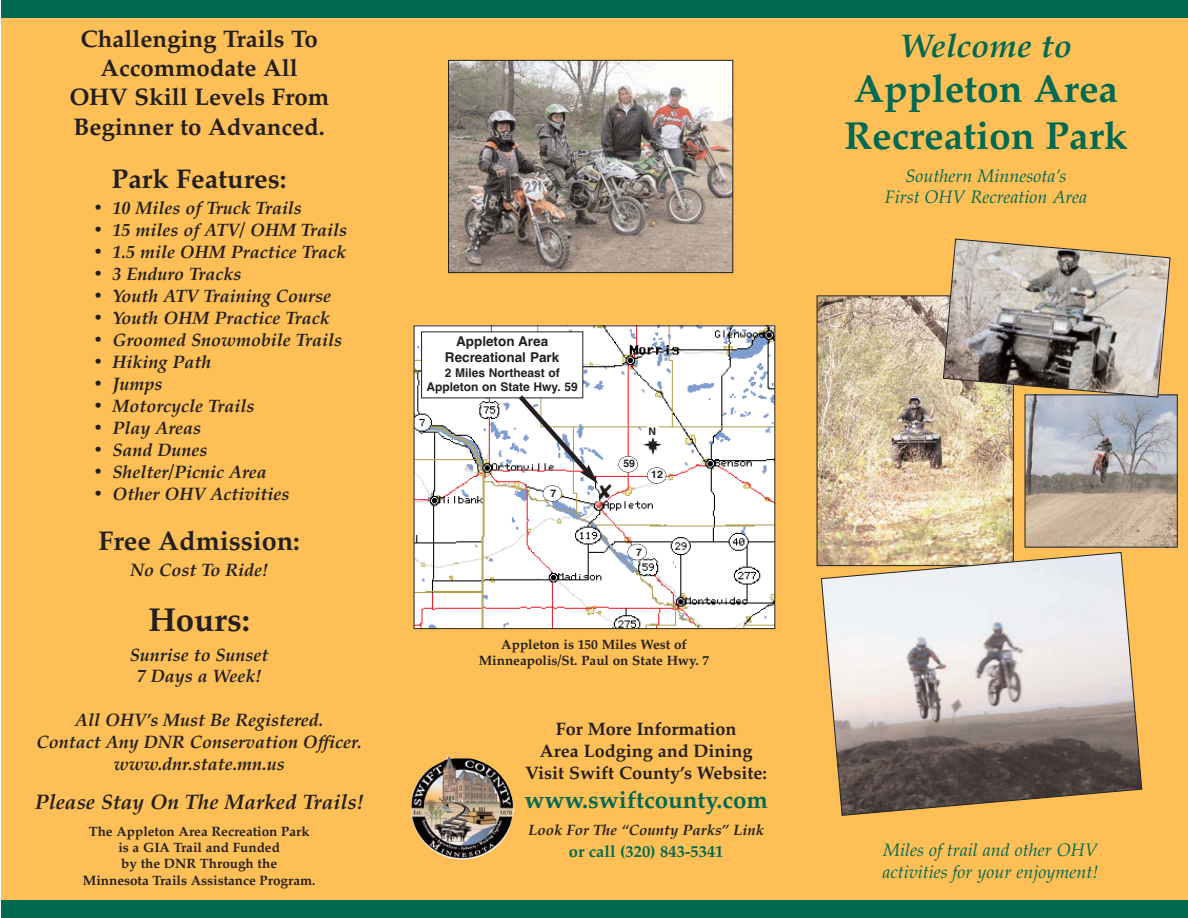
<style>
.page{position:relative;width:1188px;height:918px;background:#fff}
.page>*{position:absolute;margin:0;border:0;box-sizing:border-box;transform-origin:0 0}
.t1{font:700 39px/47.5px "Palatino";color:#006951}
.t2{font:italic 700 33px "Palatino";color:#006951}
.t3{font:700 33px "Palatino";color:#231f20}
.t4{font:700 27px "Palatino";color:#231f20}
.t5{font:700 24px/29.2px "Palatino";color:#231f20;text-align:center}
.t6{font:700 24px "Palatino";color:#006951}
.t7{font:italic 700 21px "Palatino";color:#231f20}
.t8{font:italic 700 18px/21.9px "Palatino";color:#231f20;text-align:center}
.t9{font:italic 18px/21.9px "Palatino";color:#006951;text-align:center}
.t10{font:700 18px/21.9px "Palatino";color:#231f20;text-align:center}
.t11{font:700 16.5px "Palatino";color:#006951}
.t12{font:italic 700 15px "Palatino";color:#231f20}
.t13{font:700 13.5px/16.5px "Palatino";color:#231f20;text-align:center}
.t14{font:700 13.5px/16.2px "Helvetica";color:#231f20;text-align:center}
.t15{font:700 12px/14.4px "Helvetica";color:#231f20;text-align:center}
.t16{font:700 10.5px "Helvetica";color:#231f20}
</style>
<div class="page">
<div style="left:793px;top:0;width:395px;height:918px;background:#fdbf56"></div>
<div style="left:1px;top:0;width:396px;height:918px;background:#fdbf56"></div>
<div style="left:397px;top:0;width:396px;height:918px;background:#fdbf56"></div>
<img style="left:416px;top:327px;width:357px;height:300px">
<div style="left:414px;top:325px;width:361px;height:304px;border:1px solid #231f20"></div>
<div style="left:422px;top:332px;width:161px;height:66px;background:#fff"></div>
<img style="left:412px;top:755px;width:102px;height:104px">
<img style="left:819px;top:298px;width:193px;height:266px">
<div style="left:817px;top:296px;width:197px;height:270px;border:1px solid #231f20"></div>
<svg style="left:821px;top:552px;width:322px;height:264px;background:#bdb0a1"></svg>
<div style="left:1px;top:900px;width:1187px;height:18px;background:#006951"></div>
<div style="left:1px;top:0;width:1187px;height:18px;background:#006951"></div>
<img style="left:1027px;top:396px;width:149px;height:150px">
<div style="left:1025px;top:394px;width:153px;height:154px;border:1px solid #231f20"></div>
<svg style="left:943px;top:238px;width:228px;height:160px;background:#afa393"></svg>
<img style="left:450px;top:62px;width:281px;height:209px">
<div style="left:448px;top:60px;width:285px;height:213px;border:1px solid #231f20"></div>
<div style="left:619px;top:456px;width:19px;height:16px;background:#fff;border-radius:50%"></div>
<div style="left:618px;top:456px;width:20px;height:17px;border:1px solid #231f20;border-radius:50%"></div>
<svg style="left:543px;top:485px;width:19px;height:17px"></svg>
<div style="left:543px;top:485px;width:19px;height:17px;border:1px solid #231f20;border-radius:50%"></div>
<div style="left:628px;top:544px;width:19px;height:16px;background:#fff;border-radius:50%"></div>
<div style="left:627px;top:544px;width:20px;height:16px;border:1px solid #231f20;border-radius:50%"></div>
<div style="left:647px;top:467px;width:19px;height:17px;background:#fff;border-radius:50%"></div>
<div style="left:647px;top:467px;width:19px;height:17px;border:1px solid #231f20;border-radius:50%"></div>
<svg style="left:643px;top:436px;width:19px;height:19px"></svg>
<div style="left:647px;top:426px;width:11px;height:12px;background:#fff"></div>
<svg style="left:514px;top:390px;width:98px;height:109px;background:#e7e6e7"></svg>
<h3 class="t5" style="left:69px;top:27px;width:261px">Challenging Trails To<br>Accommodate All<br>OHV Skill Levels From<br>Beginner to Advanced.</h3>
<h3 class="t4" style="left:112px;top:168px;width:176px">Park Features:</h3>
<p class="t8" style="left:93px;top:199px;width:211px">• 10 Miles of Truck Trails</p>
<p class="t8" style="left:93px;top:221px;width:256px">• 15 miles of ATV/ OHM Trails</p>
<p class="t8" style="left:93px;top:243px;width:255px">• 1.5 mile OHM Practice Track</p>
<p class="t8" style="left:93px;top:265px;width:150px">• 3 Enduro Tracks</p>
<p class="t8" style="left:93px;top:287px;width:240px">• Youth ATV Training Course</p>
<p class="t8" style="left:93px;top:309px;width:239px">• Youth OHM Practice Track</p>
<p class="t8" style="left:93px;top:331px;width:251px">• Groomed Snowmobile Trails</p>
<p class="t8" style="left:93px;top:353px;width:120px">• Hiking Path</p>
<p class="t8" style="left:93px;top:375px;width:71px">• Jumps</p>
<p class="t8" style="left:93px;top:397px;width:163px">• Motorcycle Trails</p>
<p class="t8" style="left:93px;top:419px;width:110px">• Play Areas</p>
<p class="t8" style="left:93px;top:441px;width:116px">• Sand Dunes</p>
<p class="t8" style="left:93px;top:463px;width:176px">• Shelter/Picnic Area</p>
<p class="t8" style="left:93px;top:485px;width:198px">• Other OHV Activities</p>
<h3 class="t4" style="left:98px;top:531px;width:203px">Free Admission:</h3>
<p class="t8" style="left:130px;top:561px;width:140px">No Cost To Ride!</p>
<h2 class="t3" style="left:148px;top:607px;width:103px">Hours:</h2>
<p class="t8" style="left:130px;top:646px;width:140px">Sunrise to Sunset<br>7 Days a Week!</p>
<p class="t8" style="left:37px;top:711px;width:327px">All OHV’s Must Be Registered.<br>Contact Any DNR Conservation Officer. www.dnr.state.mn.us</p>
<p class="t7" style="left:35px;top:794px;width:331px">Please Stay On The Marked Trails!</p>
<p class="t13" style="left:83px;top:824px;width:234px">The Appleton Area Recreation Park is a GIA Trail and Funded<br>by the DNR Through the<br>Minnesota Trails Assistance Program.</p>
<p class="t14" style="left:445px;top:334px;width:116px">Appleton Area<br>Recreational Park</p>
<p class="t15" style="left:427px;top:367px;width:153px">2 Miles Northeast of<br>Appleton on State Hwy. 59</p>
<p class="t16" style="left:551px;top:490px;width:7px">7</p>
<p class="t16" style="left:623px;top:459px;width:13px">59</p>
<p class="t16" style="left:648px;top:428px;width:9px">N</p>
<p class="t16" style="left:651px;top:471px;width:13px">12</p>
<p class="t16" style="left:636px;top:548px;width:7px">7</p>
<p class="t13" style="left:479px;top:637px;width:232px">Appleton is 150 Miles West of<br>Minneapolis/St. Paul on State Hwy. 7</p>
<p class="t10" style="left:525px;top:720px;width:243px">For More Information<br>Area Lodging and Dining<br>Visit Swift County’s Website:</p>
<h3 class="t6" style="left:524px;top:790px;width:245px">www.swiftcounty.com</h3>
<p class="t12" style="left:528px;top:824px;width:237px">Look For The “County Parks” Link</p>
<p class="t11" style="left:569px;top:845px;width:156px">or call (320) 843-5341</p>
<h2 class="t2" style="left:900px;top:33px;width:174px">Welcome to</h2>
<h1 class="t1" style="left:844px;top:69px;width:285px">Appleton Area<br>Recreation Park</h1>
<p class="t9" style="left:885px;top:166px;width:204px">Southern Minnesota’s<br>First OHV Recreation Area</p>
<p class="t9" style="left:882px;top:841px;width:218px;text-align:left">Miles of trail and other OHV activities for your enjoyment!</p>
</div>
